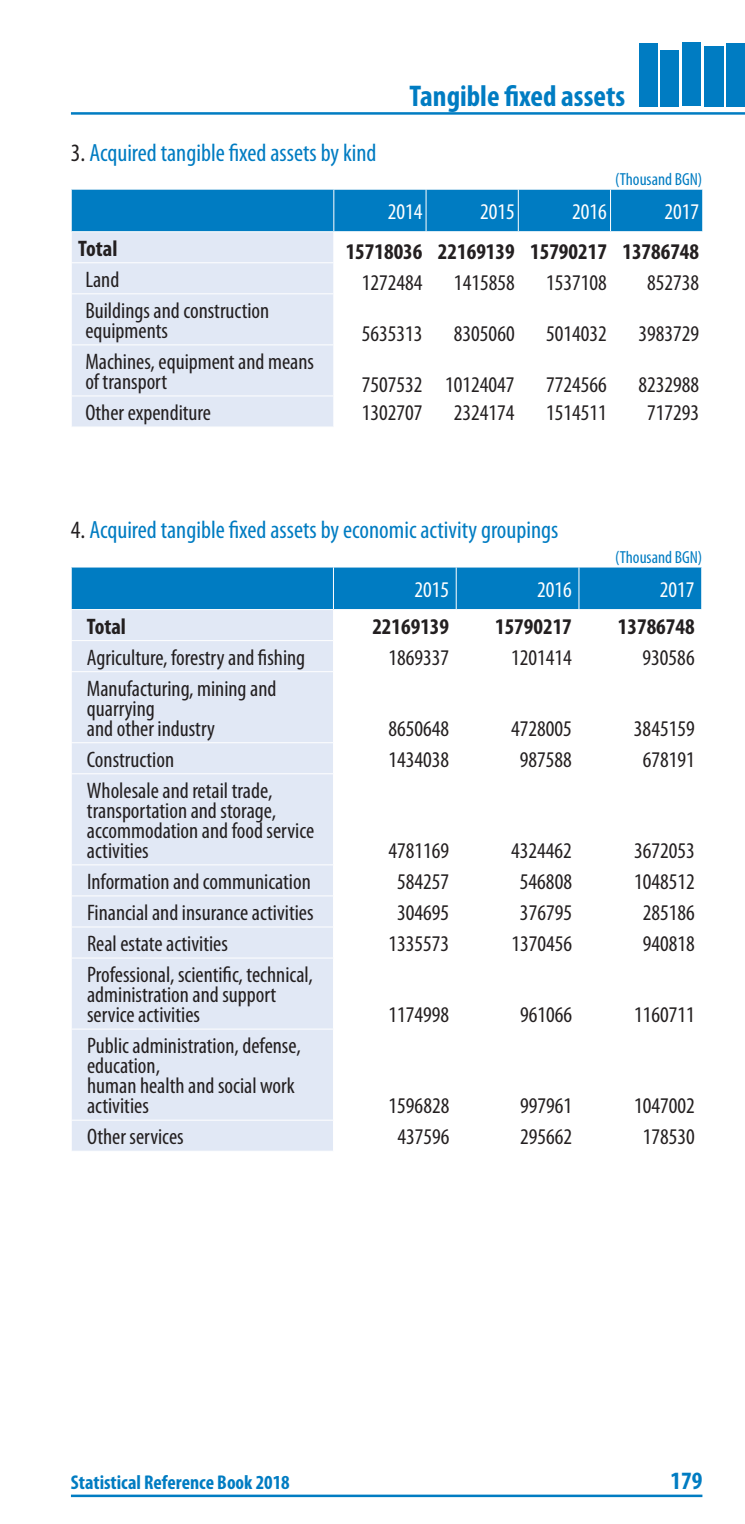
<style>
.page{position:relative;width:745px;height:1524px;background:#fff}
.page>*{position:absolute;margin:0;border:0;box-sizing:border-box;transform-origin:0 0}
.t1{font:700 condensed 30px "Myriad Pro";color:#007cc2}
.t2{font:condensed 25px "Myriad Pro";color:#007cc2}
.t3{font:700 condensed 25px "Myriad Pro";color:#007cc2}
.t4{font:condensed 22.5px/20px "Myriad Pro";color:#231f20}
.t5{font:700 condensed 22.5px "Myriad Pro";color:#231f20}
.t6{font:condensed 22.5px "Myriad Pro";color:#fff}
.t7{font:700 condensed 20px "Myriad Pro";color:#007cc2}
.t8{font:condensed 17.5px "Myriad Pro";color:#007cc2}
.s1{color:#231f20}
</style>
<div class="page">
<div style="left:725px;top:43px;width:19px;height:63px;background:#007cc2"></div>
<div style="left:703px;top:46px;width:19px;height:60px;background:#007cc2"></div>
<div style="left:682px;top:42px;width:18px;height:64px;background:#007cc2"></div>
<div style="left:660px;top:50px;width:19px;height:56px;background:#007cc2"></div>
<div style="left:638px;top:43px;width:19px;height:63px;background:#007cc2"></div>
<hr style="left:71px;top:112px;width:673px;height:3px;background:#007cc2">
<hr style="left:71px;top:1494px;width:631px;height:3px;background:#007cc2">
<div style="left:71px;top:189px;width:262px;height:43px;background:#007cc2"></div>
<div style="left:334px;top:190px;width:368px;height:41px;background:#007cc2"></div>
<div style="left:72px;top:232px;width:261px;height:194px;background:#e1e8f5"></div>
<hr style="left:71px;top:189px;width:1px;height:42px;background:#fff">
<hr style="left:71px;top:189px;width:262px;height:1px;background:#fff">
<hr style="left:425px;top:189px;width:1px;height:42px;background:#fff">
<hr style="left:517px;top:189px;width:1px;height:42px;background:#fff">
<hr style="left:609px;top:189px;width:1px;height:42px;background:#fff">
<hr style="left:71px;top:231px;width:262px;height:1px;background:#fff">
<hr style="left:71px;top:262px;width:262px;height:1px;background:#fff">
<hr style="left:71px;top:293px;width:262px;height:1px;background:#fff">
<hr style="left:71px;top:344px;width:262px;height:1px;background:#fff">
<hr style="left:71px;top:395px;width:262px;height:1px;background:#fff">
<div style="left:71px;top:567px;width:262px;height:42px;background:#007cc2"></div>
<div style="left:334px;top:567px;width:244px;height:42px;background:#007cc2"></div>
<div style="left:578px;top:567px;width:123px;height:42px;background:#007cc2"></div>
<div style="left:72px;top:610px;width:261px;height:541px;background:#e1e8f5"></div>
<hr style="left:71px;top:567px;width:1px;height:42px;background:#fff">
<hr style="left:455px;top:567px;width:1px;height:42px;background:#fff">
<hr style="left:578px;top:567px;width:1px;height:42px;background:#fff">
<hr style="left:700px;top:567px;width:1px;height:42px;background:#fff">
<hr style="left:71px;top:640px;width:262px;height:1px;background:#fff">
<hr style="left:71px;top:671px;width:262px;height:1px;background:#fff">
<hr style="left:71px;top:742px;width:262px;height:1px;background:#fff">
<hr style="left:71px;top:773px;width:262px;height:1px;background:#fff">
<hr style="left:71px;top:864px;width:262px;height:1px;background:#fff">
<hr style="left:71px;top:895px;width:262px;height:1px;background:#fff">
<hr style="left:71px;top:926px;width:262px;height:1px;background:#fff">
<hr style="left:71px;top:957px;width:262px;height:1px;background:#fff">
<hr style="left:71px;top:1028px;width:262px;height:1px;background:#fff">
<hr style="left:71px;top:1119px;width:262px;height:1px;background:#fff">
<p class="t2" style="left:71px;top:137px;width:307px"><span class="s1">3.</span> Acquired tangible fixed assets by kind</p>
<h1 class="t1" style="left:409px;top:77px;width:217px">Tangible fixed assets</h1>
<p class="t8" style="left:615px;top:168px;width:89px">(Thousand BGN)</p>
<p class="t6" style="left:387px;top:198px;width:36px">2014</p>
<p class="t6" style="left:479px;top:198px;width:36px">2015</p>
<p class="t6" style="left:572px;top:198px;width:36px">2016</p>
<p class="t6" style="left:664px;top:198px;width:36px">2017</p>
<p class="t5" style="left:78px;top:234px;width:41px">Total</p>
<p class="t5" style="left:345px;top:238px;width:355px">15718036 22169139 15790217 13786748</p>
<p class="t4" style="left:85px;top:269px;width:35px">Land</p>
<p class="t4" style="left:361px;top:272px;width:62px">1272484</p>
<p class="t4" style="left:453px;top:272px;width:62px">1415858</p>
<p class="t4" style="left:546px;top:272px;width:62px">1537108</p>
<p class="t4" style="left:646px;top:272px;width:53px">852738</p>
<p class="t4" style="left:85px;top:300px;width:185px">Buildings and construction equipments</p>
<p class="t4" style="left:361px;top:324px;width:62px">5635313</p>
<p class="t4" style="left:453px;top:324px;width:62px">8305060</p>
<p class="t4" style="left:546px;top:324px;width:62px">5014032</p>
<p class="t4" style="left:638px;top:324px;width:62px">3983729</p>
<p class="t4" style="left:85px;top:351px;width:230px">Machines, equipment and means of transport</p>
<p class="t4" style="left:361px;top:375px;width:154px">7507532 10124047</p>
<p class="t4" style="left:546px;top:375px;width:62px">7724566</p>
<p class="t4" style="left:638px;top:375px;width:62px">8232988</p>
<p class="t4" style="left:85px;top:402px;width:127px">Other expenditure</p>
<p class="t4" style="left:361px;top:402px;width:62px">1302707</p>
<p class="t4" style="left:453px;top:402px;width:62px">2324174</p>
<p class="t4" style="left:545px;top:402px;width:62px">1514511</p>
<p class="t4" style="left:646px;top:402px;width:53px">717293</p>
<p class="t2" style="left:71px;top:515px;width:488px"><span class="s1">4.</span> Acquired tangible fixed assets by economic activity groupings</p>
<p class="t6" style="left:414px;top:576px;width:36px">2015</p>
<p class="t6" style="left:537px;top:576px;width:36px">2016</p>
<p class="t6" style="left:659px;top:576px;width:36px">2017</p>
<p class="t5" style="left:87px;top:612px;width:41px">Total</p>
<p class="t5" style="left:372px;top:612px;width:78px">22169139</p>
<p class="t5" style="left:495px;top:612px;width:78px">15790217</p>
<p class="t5" style="left:617px;top:612px;width:78px">13786748</p>
<p class="t4" style="left:87px;top:647px;width:220px">Agriculture, forestry and fishing</p>
<p class="t4" style="left:388px;top:647px;width:62px">1869337</p>
<p class="t4" style="left:511px;top:647px;width:62px">1201414</p>
<p class="t4" style="left:642px;top:647px;width:53px">930586</p>
<p class="t4" style="left:87px;top:678px;width:191px">Manufacturing, mining and quarrying<br>and other industry</p>
<p class="t8" style="left:615px;top:546px;width:89px">(Thousand BGN)</p>
<p class="t4" style="left:388px;top:718px;width:62px">8650648</p>
<p class="t4" style="left:511px;top:718px;width:62px">4728005</p>
<p class="t4" style="left:633px;top:718px;width:62px">3845159</p>
<p class="t4" style="left:87px;top:749px;width:89px">Construction</p>
<p class="t4" style="left:388px;top:749px;width:62px">1434038</p>
<p class="t4" style="left:519px;top:749px;width:53px">987588</p>
<p class="t4" style="left:642px;top:749px;width:53px">678191</p>
<p class="t4" style="left:87px;top:780px;width:228px">Wholesale and retail trade, transportation and storage, accommodation and food service activities</p>
<p class="t4" style="left:388px;top:840px;width:62px">4781169</p>
<p class="t4" style="left:511px;top:840px;width:62px">4324462</p>
<p class="t4" style="left:633px;top:840px;width:62px">3672053</p>
<p class="t4" style="left:87px;top:871px;width:225px">Information and communication</p>
<p class="t4" style="left:397px;top:871px;width:53px">584257</p>
<p class="t4" style="left:519px;top:871px;width:53px">546808</p>
<p class="t4" style="left:633px;top:871px;width:62px">1048512</p>
<p class="t4" style="left:87px;top:902px;width:228px">Financial and insurance activities</p>
<p class="t4" style="left:397px;top:902px;width:53px">304695</p>
<p class="t4" style="left:519px;top:902px;width:53px">376795</p>
<p class="t4" style="left:642px;top:902px;width:53px">285186</p>
<p class="t4" style="left:87px;top:933px;width:142px">Real estate activities</p>
<p class="t4" style="left:388px;top:933px;width:62px">1335573</p>
<p class="t4" style="left:511px;top:933px;width:62px">1370456</p>
<p class="t4" style="left:642px;top:933px;width:53px">940818</p>
<p class="t4" style="left:87px;top:964px;width:227px">Professional, scientific, technical, administration and support service activities</p>
<p class="t4" style="left:388px;top:1004px;width:62px">1174998</p>
<p class="t4" style="left:519px;top:1004px;width:53px">961066</p>
<p class="t4" style="left:633px;top:1004px;width:62px">1160711</p>
<p class="t4" style="left:87px;top:1035px;width:215px">Public administration, defense, education,<br>human health and social work activities</p>
<p class="t4" style="left:388px;top:1095px;width:62px">1596828</p>
<p class="t4" style="left:519px;top:1095px;width:53px">997961</p>
<p class="t4" style="left:633px;top:1095px;width:62px">1047002</p>
<p class="t4" style="left:87px;top:1126px;width:98px">Other services</p>
<p class="t4" style="left:397px;top:1126px;width:53px">437596</p>
<p class="t4" style="left:519px;top:1126px;width:53px">295662</p>
<p class="t4" style="left:642px;top:1126px;width:53px">178530</p>
<p class="t7" style="left:71px;top:1469px;width:220px">Statistical Reference Book 2018</p>
<p class="t3" style="left:670px;top:1464px;width:33px">179</p>
</div>
